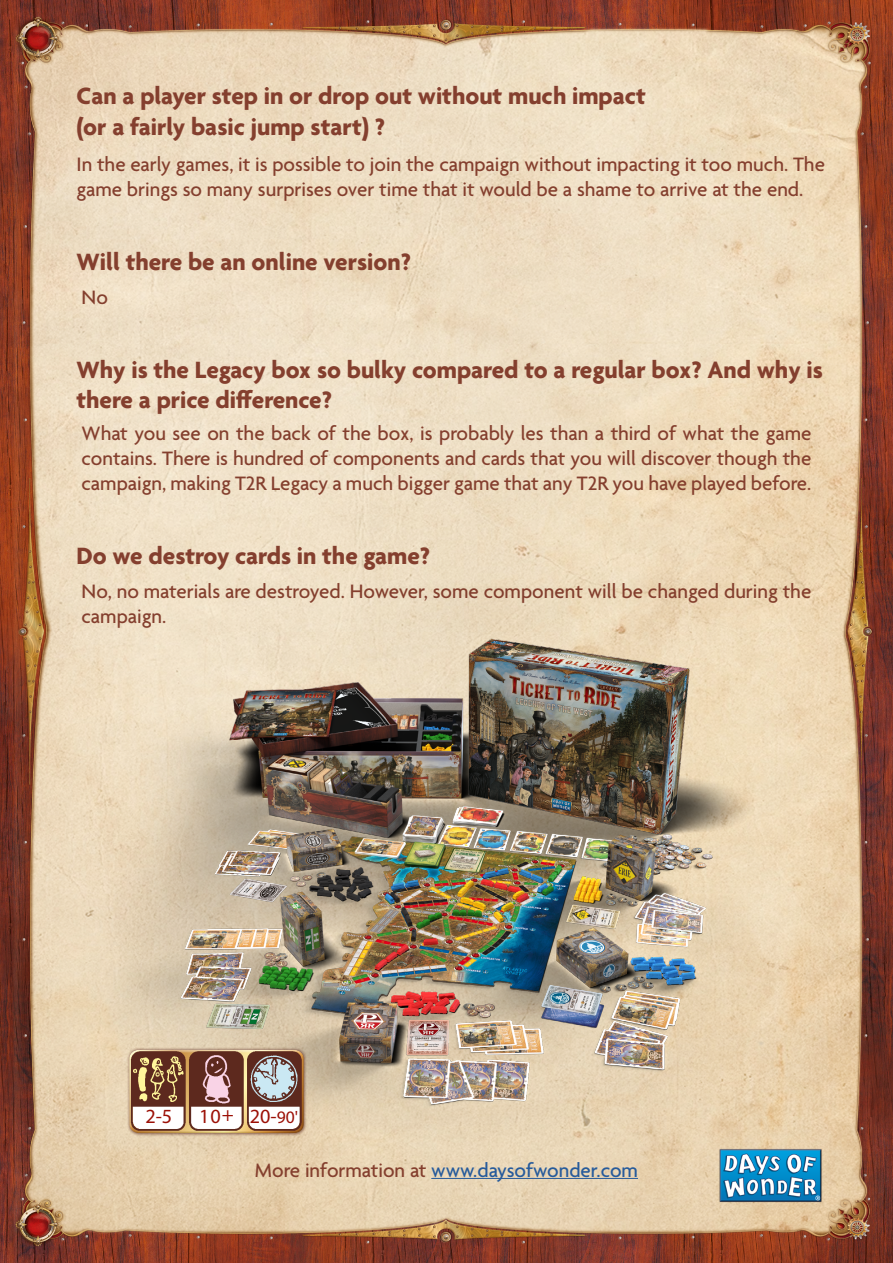
<style>
.page{position:relative;width:893px;height:1263px;background:#fff}
.page>*{position:absolute;margin:0;border:0;box-sizing:border-box;transform-origin:0 0}
.t1{font:700 25.5px/30.6px "Agenda";color:#843f2e}
.t2{font:500 21px/25.2px "Agenda";color:#843f2e}
.t3{font:500 21px "Agenda";color:#275b9b}
.t4{font:20.25px "Myriad Pro";color:#9c1006}
.s1{font-size:17.55px}
.s2{color:#843f2e}
</style>
<div class="page">
<img style="left:0;top:0;width:893px;height:1263px">
<img style="left:54px;top:587px;width:785px;height:570px">
<img style="left:703px;top:1133px;width:136px;height:86px">
<div style="left:126px;top:1047px;width:181px;height:89px;background:#5d291e;opacity:.75"></div>
<div style="left:126px;top:1046px;width:181px;height:83px;background:#fff;opacity:.75"></div>
<div style="left:126px;top:1052px;width:181px;height:81px;background:#947f2d;opacity:.75"></div>
<img style="left:130px;top:1051px;width:172px;height:80px">
<hr style="left:431px;top:1178px;width:207px;height:1px;background:#275b9b">
<p class="t1" style="left:77px;top:82px;width:571px">Can a player step in or drop out without much impact (or a fairly basic jump start) ?</p>
<p class="t2" style="left:77px;top:153px;width:750px">In the early games, it is possible to join the campaign without impacting it too much. The game brings so many surprises over time that it would be a shame to arrive at the end.</p>
<p class="t1" style="left:77px;top:248px;width:336px">Will there be an online version?</p>
<p class="t2" style="left:82px;top:286px;width:28px">No</p>
<p class="t1" style="left:77px;top:356px;width:748px">Why is the Legacy box so bulky compared to a regular box? And why is there a price difference?</p>
<p class="t2" style="left:82px;top:422px;width:731px;text-align:justify">What you see on the back of the box, is probably les than a third of what the game contains. There is hundred of components and cards that you will discover though the campaign, making T2R Legacy a much bigger game that any T2R you have played before.</p>
<p class="t1" style="left:77px;top:542px;width:355px">Do we destroy cards in the game?</p>
<p class="t2" style="left:82px;top:579px;width:731px">No, no materials are destroyed. However, some component will be changed during the campaign.</p>
<p class="t4" style="left:145px;top:1104px;width:28px">2-5</p>
<p class="t4" style="left:199px;top:1104px;width:100px">10+ 20-<span class="s1">90'</span></p>
<p class="t3" style="left:255px;top:1159px;width:385px"><span class="s2">More information at</span> www.daysofwonder.com</p>
</div>
